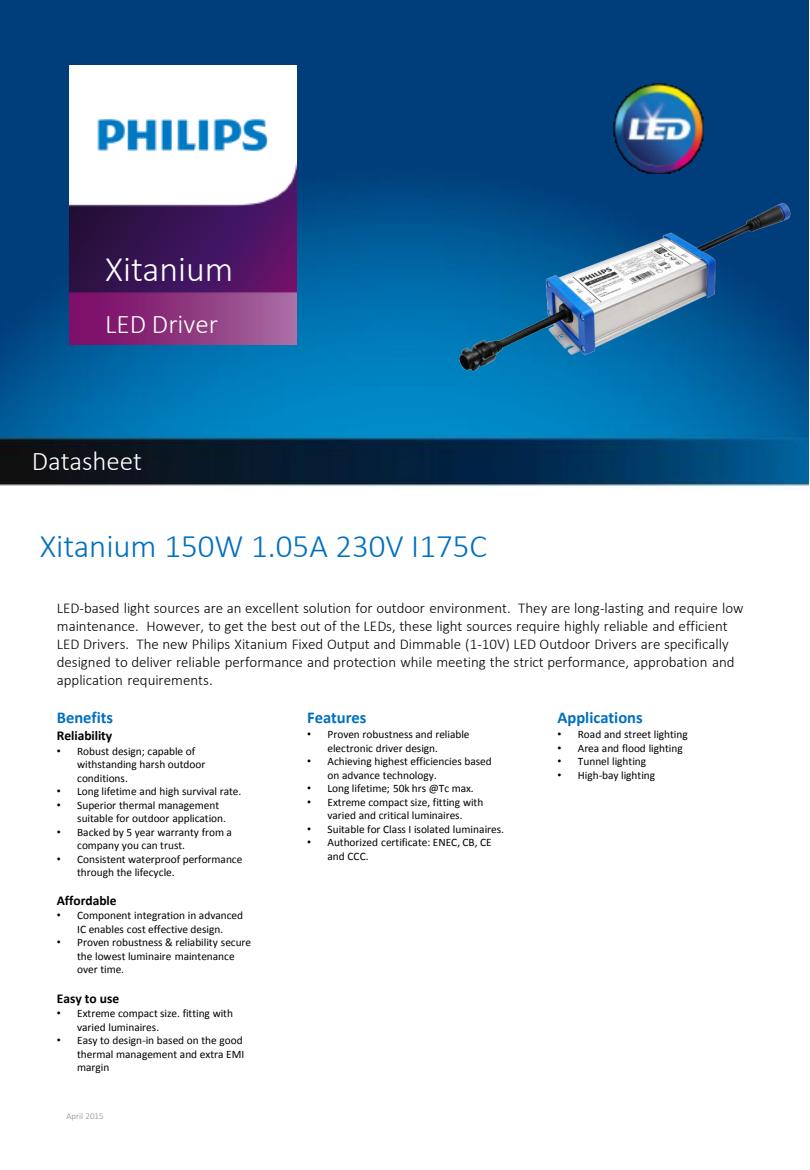
<style>
.page{position:relative;width:810px;height:1170px;background:#fff}
.page>*{position:absolute;margin:0;border:0;box-sizing:border-box;transform-origin:0 0}
.t1{font:300 36px "Calibri";color:#fff}
.t2{font:300 33px "Calibri";color:#0070c0}
.t3{font:300 27px "Calibri";color:#fff}
.t4{font:700 16.5px "Calibri";color:#0070c0}
.t5{font:300 15px/18px "Calibri";color:#000}
.t6{font:700 13.5px "Calibri";letter-spacing:-.005em;color:#000}
.t7{font:11.4px/13.5px "Calibri";color:#000}
.t8{font:300 9px "Calibri";letter-spacing:-.005em;color:#898989}
.s1{font-family:"Arial"}
</style>
<div class="page">
<img style="left:0;top:0;width:809px;height:488px">
<img style="left:595px;top:65px;width:132px;height:127px">
<img style="left:70px;top:65px;width:226px;height:280px">
<img style="left:449px;top:192px;width:360px;height:190px">
<p class="t1" style="left:105px;top:254px;width:130px">Xitanium</p>
<p class="t3" style="left:105px;top:312px;width:114px">LED Driver</p>
<p class="t3" style="left:32px;top:450px;width:112px">Datasheet</p>
<p class="t2" style="left:40px;top:533px;width:449px">Xitanium 150W 1.05A 230V I175C</p>
<p class="t5" style="left:57px;top:600px;width:688px">LED-based light sources are an excellent solution for outdoor environment. They are long-lasting and require low</p>
<p class="t5" style="left:57px;top:618px;width:679px">maintenance. However, to get the best out of the LEDs, these light sources require highly reliable and efficient LED Drivers. The new Philips Xitanium Fixed Output and Dimmable (1-10V) LED Outdoor Drivers are specifically designed to deliver reliable performance and protection while meeting the strict performance, approbation and application requirements.</p>
<p class="t4" style="left:57px;top:711px;width:58px">Benefits</p>
<p class="t6" style="left:57px;top:730px;width:57px">Reliability</p>
<p class="t7" style="left:77px;top:745px;width:130px;text-indent:-20px"><span class="s1">•</span> Robust design; capable of withstanding harsh outdoor conditions.</p>
<p class="t7" style="left:57px;top:785px;width:186px"><span class="s1">•</span> Long lifetime and high survival rate.</p>
<p class="t7" style="left:77px;top:799px;width:150px;text-indent:-20px"><span class="s1">•</span> Superior thermal management suitable for outdoor application.</p>
<p class="t7" style="left:77px;top:826px;width:156px;text-indent:-20px"><span class="s1">•</span> Backed by 5 year warranty from a company you can trust.</p>
<p class="t7" style="left:77px;top:853px;width:167px;text-indent:-20px"><span class="s1">•</span> Consistent waterproof performance through the lifecycle.</p>
<p class="t6" style="left:57px;top:895px;width:61px">Affordable</p>
<p class="t7" style="left:57px;top:910px;width:188px;text-align:center"><span class="s1">•</span> Component integration in advanced<br>IC enables cost effective design.</p>
<p class="t7" style="left:77px;top:937px;width:175px;text-indent:-20px"><span class="s1">•</span> Proven robustness &amp; reliability secure the lowest luminaire maintenance over time.</p>
<p class="t6" style="left:57px;top:993px;width:64px">Easy to use</p>
<p class="t7" style="left:77px;top:1008px;width:157px;text-indent:-20px"><span class="s1">•</span> Extreme compact size. fitting with varied luminaires.</p>
<p class="t7" style="left:77px;top:1035px;width:169px;text-indent:-20px"><span class="s1">•</span> Easy to design-in based on the good thermal management and extra EMI margin</p>
<p class="t4" style="left:557px;top:711px;width:87px">Applications</p>
<p class="t7" style="left:557px;top:729px;width:132px"><span class="s1">•</span> Road and street lighting</p>
<p class="t7" style="left:557px;top:742px;width:127px"><span class="s1">•</span> Area and flood lighting</p>
<p class="t7" style="left:557px;top:756px;width:90px"><span class="s1">•</span> Tunnel lighting</p>
<p class="t7" style="left:557px;top:769px;width:99px"><span class="s1">•</span> High-bay lighting</p>
<p class="t4" style="left:307px;top:711px;width:61px">Features</p>
<p class="t7" style="left:328px;top:729px;width:144px;text-indent:-20px"><span class="s1">•</span> Proven robustness and reliable electronic driver design.</p>
<p class="t7" style="left:328px;top:756px;width:166px;text-indent:-20px"><span class="s1">•</span> Achieving highest efficiencies based on advance technology.</p>
<p class="t7" style="left:307px;top:783px;width:168px"><span class="s1">•</span> Long lifetime; 50k hrs @Tc max.</p>
<p class="t7" style="left:307px;top:796px;width:178px;text-align:center"><span class="s1">•</span> Extreme compact size, fitting with varied and critical luminaires.</p>
<p class="t7" style="left:307px;top:823px;width:198px"><span class="s1">•</span> Suitable for Class I isolated luminaires.</p>
<p class="t7" style="left:328px;top:837px;width:166px;text-indent:-20px"><span class="s1">•</span> Authorized certificate: ENEC, CB, CE and CCC.</p>
<p class="t8" style="left:66px;top:1112px;width:39px">April 2015</p>
</div>
